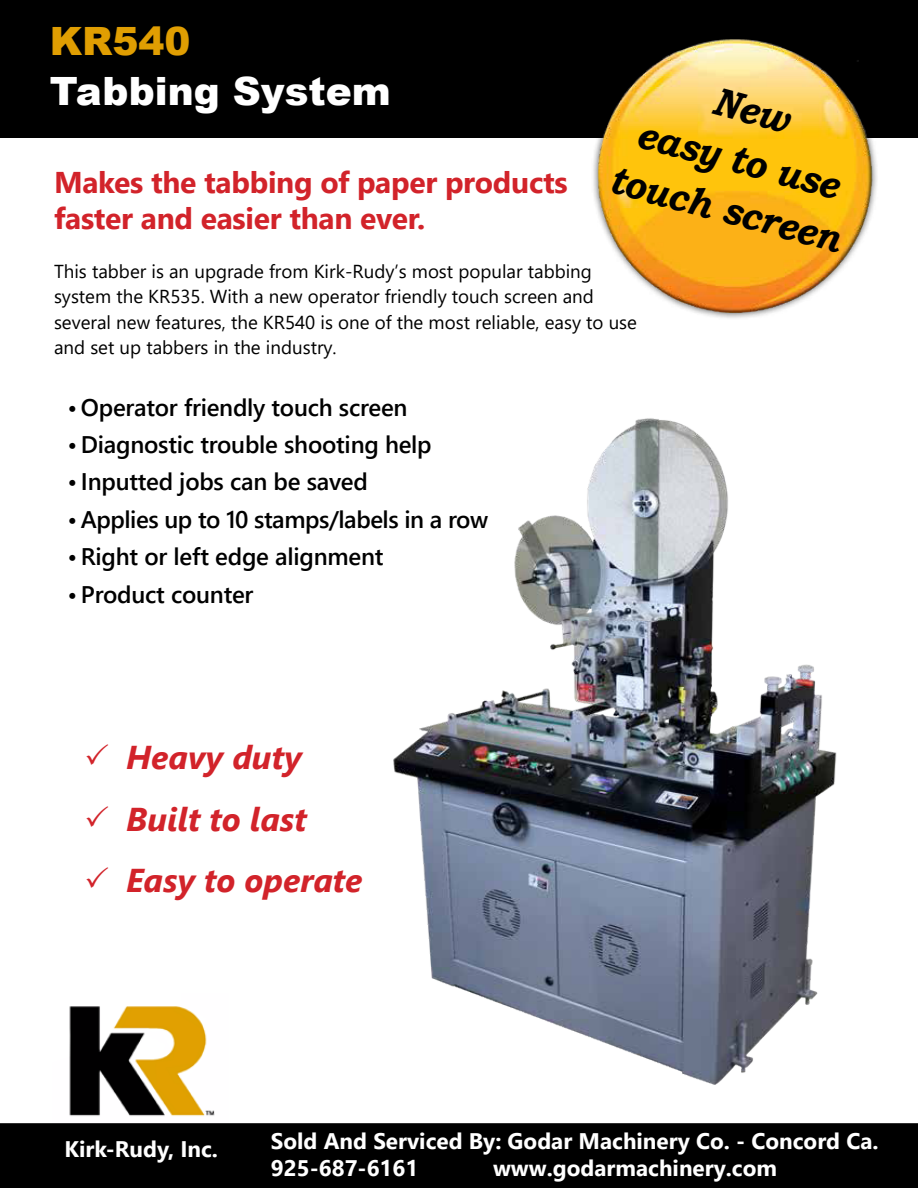
<style>
.page{position:relative;width:918px;height:1188px;background:#fff}
.page>*{position:absolute;margin:0;border:0;box-sizing:border-box;transform-origin:0 0}
.t1{font:italic 700 39.6px/51px "Bookman Old Style";color:#000;text-align:center;scale:.91 1}
.t2{font:900 39px/50.4px "Arial";color:#fff}
.t3{font:italic 700 33px/61.5px "Segoe UI";color:#d2232a}
.t4{font:700 30px/36px "Segoe UI";letter-spacing:-.01em;color:#d2232a}
.t5{font:600 24px "Segoe UI";letter-spacing:-.01em;color:#000}
.t6{font:700 22.5px/27px "Segoe UI";color:#fff}
.t7{font:18.75px/25.5px "Segoe UI";color:#000}
.s1{color:#e09e02}
</style>
<div class="page">
<img style="left:69px;top:1006px;width:146px;height:110px">
<div style="left:1px;top:1124px;width:916px;height:63px;background:#000"></div>
<div style="left:0;top:1123px;width:918px;height:65px;border:2px solid #000"></div>
<div style="left:0;top:0;width:918px;height:137px;background:#000"></div>
<img style="left:393px;top:418px;width:444px;height:667px">
<svg style="left:591px;top:137px;width:290px;height:181px"></svg>
<img style="left:595px;top:39px;width:279px;height:274px">
<p class="t2" style="left:50px;top:14px;width:343px"><span class="s1">KR540<br></span>Tabbing System</p>
<p class="t4" style="left:54px;top:162px;width:515px">Makes the tabbing of paper products faster and easier than ever.</p>
<h1 class="t1" style="left:643px;top:54px;width:263px;rotate:15deg">New<br>easy to use touch screen</h1>
<p class="t7" style="left:54px;top:257px;width:585px">This tabber is an upgrade from Kirk-Rudy’s most popular tabbing system the KR535. With a new operator friendly touch screen and several new features, the KR540 is one of the most reliable, easy to use and set up tabbers in the industry.</p>
<p class="t5" style="left:68px;top:384px;width:342px">• Operator friendly touch screen</p>
<p class="t5" style="left:67px;top:422px;width:366px">• Diagnostic trouble shooting help</p>
<p class="t5" style="left:67px;top:459px;width:302px">• Inputted jobs can be saved</p>
<p class="t5" style="left:67px;top:497px;width:422px">• Applies up to 10 stamps/labels in a row</p>
<p class="t5" style="left:67px;top:534px;width:318px">• Right or left edge alignment</p>
<p class="t5" style="left:67px;top:572px;width:188px">• Product counter</p>
<p class="t3" style="left:126px;top:722px;width:238px">Heavy duty<br>Built to last<br>Easy to operate</p>
<p class="t6" style="left:65px;top:1133px;width:155px">Kirk-Rudy, Inc.</p>
<p class="t6" style="left:271px;top:1126px;width:609px">Sold And Serviced By: Godar Machinery Co. - Concord Ca.<br>925-687-6161</p>
<p class="t6" style="left:493px;top:1153px;width:286px">www.godarmachinery.com</p>
</div>
